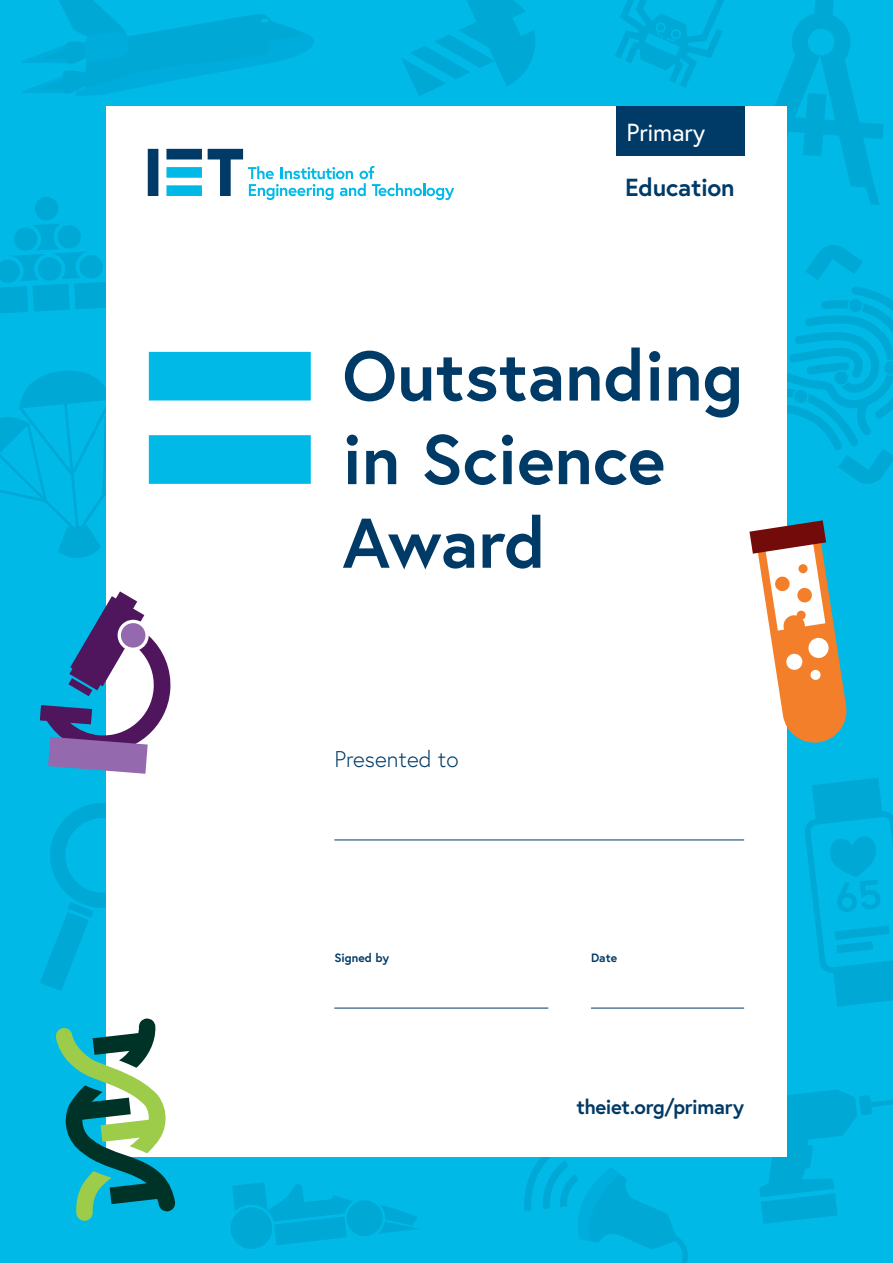
<style>
.page{position:relative;width:893px;height:1263px;background:#00b9e7}
.page>*{position:absolute;margin:0;border:0;box-sizing:border-box;transform-origin:0 0}
.t1{font:700 70.2px/83.6px "Europa";color:#003a66}
.t2{font:700 24.6px "Europa";letter-spacing:-.01em;color:#003a66}
.t3{font:24.6px "Europa";letter-spacing:-.01em;color:#fff}
.t4{font:300 22.65px "Europa";color:#003a66}
.t5{font:700 20.4px "Europa";letter-spacing:-.02em;color:#003a66}
.t6{font:700 12px "Europa";color:#003a66}
</style>
<div class="page">
<svg style="left:524px;top:1157px;width:164px;height:106px"></svg>
<svg style="left:615px;top:0;width:109px;height:87px"></svg>
<svg style="left:805px;top:778px;width:88px;height:228px"></svg>
<div style="left:33px;top:195px;width:28px;height:28px;background:#00a8d6;border-radius:50%"></div>
<div style="left:31px;top:193px;width:31px;height:31px;border:4px solid #fff;border-radius:50%"></div>
<svg style="left:0;top:217px;width:106px;height:96px"></svg>
<svg style="left:77px;top:253px;width:28px;height:28px"></svg>
<div style="left:75px;top:251px;width:32px;height:32px;border:4px solid #fff;border-radius:50%"></div>
<svg style="left:760px;top:1090px;width:133px;height:134px"></svg>
<svg style="left:40px;top:803px;width:66px;height:188px"></svg>
<svg style="left:401px;top:0;width:134px;height:96px"></svg>
<svg style="left:22px;top:0;width:292px;height:96px"></svg>
<svg style="left:775px;top:0;width:108px;height:205px"></svg>
<svg style="left:787px;top:245px;width:106px;height:239px"></svg>
<svg style="left:231px;top:1182px;width:187px;height:67px"></svg>
<div style="left:106px;top:106px;width:681px;height:1051px;background:#fff"></div>
<svg style="left:148px;top:149px;width:306px;height:51px"></svg>
<svg style="left:0;top:352px;width:311px;height:206px"></svg>
<div style="left:616px;top:106px;width:128px;height:50px;background:#003a66"></div>
<hr style="left:334px;top:1008px;width:214px;height:1px;background:#003a66">
<hr style="left:591px;top:1008px;width:153px;height:1px;background:#003a66">
<svg style="left:40px;top:591px;width:131px;height:183px"></svg>
<svg style="left:749px;top:520px;width:98px;height:223px"></svg>
<svg style="left:798px;top:564px;width:10px;height:10px"></svg>
<div style="left:796px;top:610px;width:10px;height:10px;background:#f47f2a;border-radius:4px"></div>
<svg style="left:56px;top:1018px;width:119px;height:203px"></svg>
<hr style="left:334px;top:840px;width:410px;height:1px;background:#003a66">
<p class="t3" style="left:627px;top:116px;width:80px">Primary</p>
<p class="t2" style="left:625px;top:170px;width:111px">Education</p>
<p class="t1" style="left:342px;top:332px;width:402px">Outstanding in Science<br>Award</p>
<p class="t4" style="left:334px;top:745px;width:126px">Presented to</p>
<p class="t6" style="left:334px;top:950px;width:56px">Signed by</p>
<p class="t6" style="left:591px;top:950px;width:28px">Date</p>
<p class="t5" style="left:576px;top:1093px;width:169px">theiet.org/primary</p>
</div>
